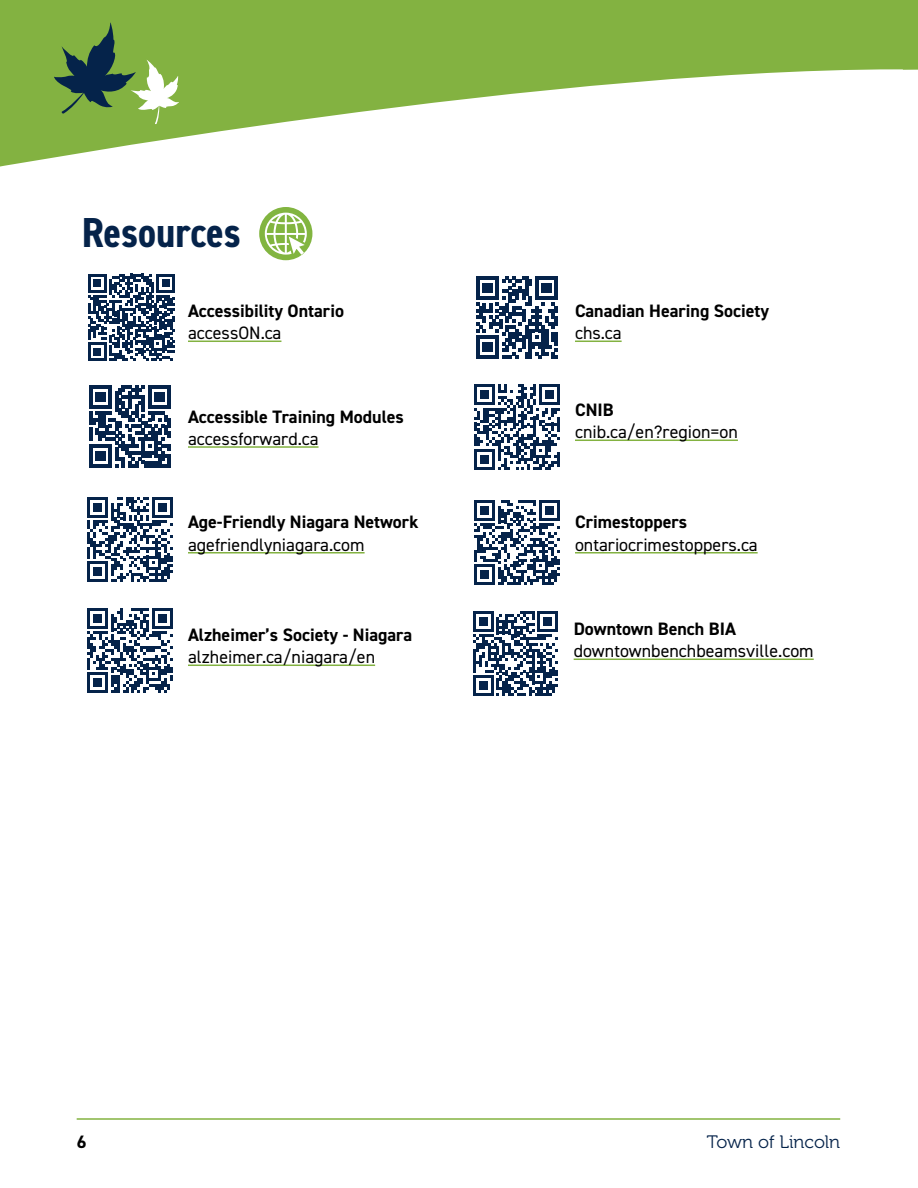
<style>
.page{position:relative;width:918px;height:1188px;background:#fff}
.page>*{position:absolute;margin:0;border:0;box-sizing:border-box;transform-origin:0 0}
.t1{font:700 condensed 42px "DIN2014";color:#05234a}
.t2{font:700 18px "DIN2014";color:#000}
.t3{font:18px "DIN2014";color:#000}
.t4{font:18px "Museo 300";color:#05234a}
</style>
<div class="page">
<svg style="left:0;top:0;width:903px;height:167px;fill:#83b241"></svg>
<svg style="left:903px;top:0;width:15px;height:70px"></svg>
<hr style="left:77px;top:1118px;width:763px;height:2px;background:#83b241">
<svg style="left:54px;top:21px;width:125px;height:104px;background:#739b51"></svg>
<hr style="left:188px;top:341px;width:93px;height:1px;background:#83b241">
<hr style="left:188px;top:446px;width:131px;height:2px;background:#83b241">
<hr style="left:188px;top:552px;width:177px;height:2px;background:#83b241">
<hr style="left:188px;top:665px;width:187px;height:1px;background:#83b241">
<svg style="left:88px;top:274px;width:87px;height:87px"></svg>
<svg style="left:89px;top:385px;width:82px;height:82px"></svg>
<svg style="left:88px;top:497px;width:85px;height:85px"></svg>
<svg style="left:88px;top:608px;width:85px;height:85px"></svg>
<hr style="left:575px;top:341px;width:47px;height:1px;background:#83b241">
<hr style="left:575px;top:440px;width:163px;height:1px;background:#83b241">
<hr style="left:575px;top:552px;width:183px;height:2px;background:#83b241">
<hr style="left:574px;top:659px;width:240px;height:1px;background:#83b241">
<svg style="left:476px;top:276px;width:82px;height:83px"></svg>
<svg style="left:475px;top:384px;width:85px;height:85px"></svg>
<hr style="left:557px;top:452px;width:3px;height:15px;background:#05234a">
<svg style="left:475px;top:500px;width:85px;height:85px"></svg>
<svg style="left:473px;top:611px;width:85px;height:85px"></svg>
<div style="left:259px;top:207px;width:53px;height:53px;background:#82b540;border-radius:50%"></div>
<svg style="left:265px;top:213px;width:42px;height:42px"></svg>
<h1 class="t1" style="left:82px;top:205px;width:161px">Resources</h1>
<p class="t2" style="left:188px;top:299px;width:158px">Accessibility Ontario</p>
<p class="t3" style="left:188px;top:322px;width:95px">accessON.ca</p>
<p class="t2" style="left:188px;top:405px;width:217px">Accessible Training Modules</p>
<p class="t3" style="left:188px;top:428px;width:132px">accessforward.ca</p>
<p class="t2" style="left:188px;top:510px;width:232px">Age-Friendly Niagara Network</p>
<p class="t3" style="left:188px;top:534px;width:178px">agefriendlyniagara.com</p>
<p class="t2" style="left:188px;top:623px;width:226px">Alzheimer’s Society - Niagara</p>
<p class="t3" style="left:188px;top:646px;width:189px">alzheimer.ca/niagara/en</p>
<p class="t2" style="left:575px;top:299px;width:196px">Canadian Hearing Society</p>
<p class="t3" style="left:575px;top:322px;width:48px">chs.ca</p>
<p class="t2" style="left:575px;top:398px;width:40px">CNIB</p>
<p class="t3" style="left:575px;top:421px;width:164px">cnib.ca/en?region=on</p>
<p class="t2" style="left:575px;top:510px;width:114px">Crimestoppers</p>
<p class="t3" style="left:575px;top:534px;width:184px">ontariocrimestoppers.ca</p>
<p class="t2" style="left:574px;top:617px;width:164px">Downtown Bench BIA</p>
<p class="t3" style="left:574px;top:640px;width:242px">downtownbenchbeamsville.com</p>
<p class="t2" style="left:77px;top:1130px;width:11px">6</p>
<p class="t4" style="left:707px;top:1132px;width:135px">Town of Lincoln</p>
</div>
